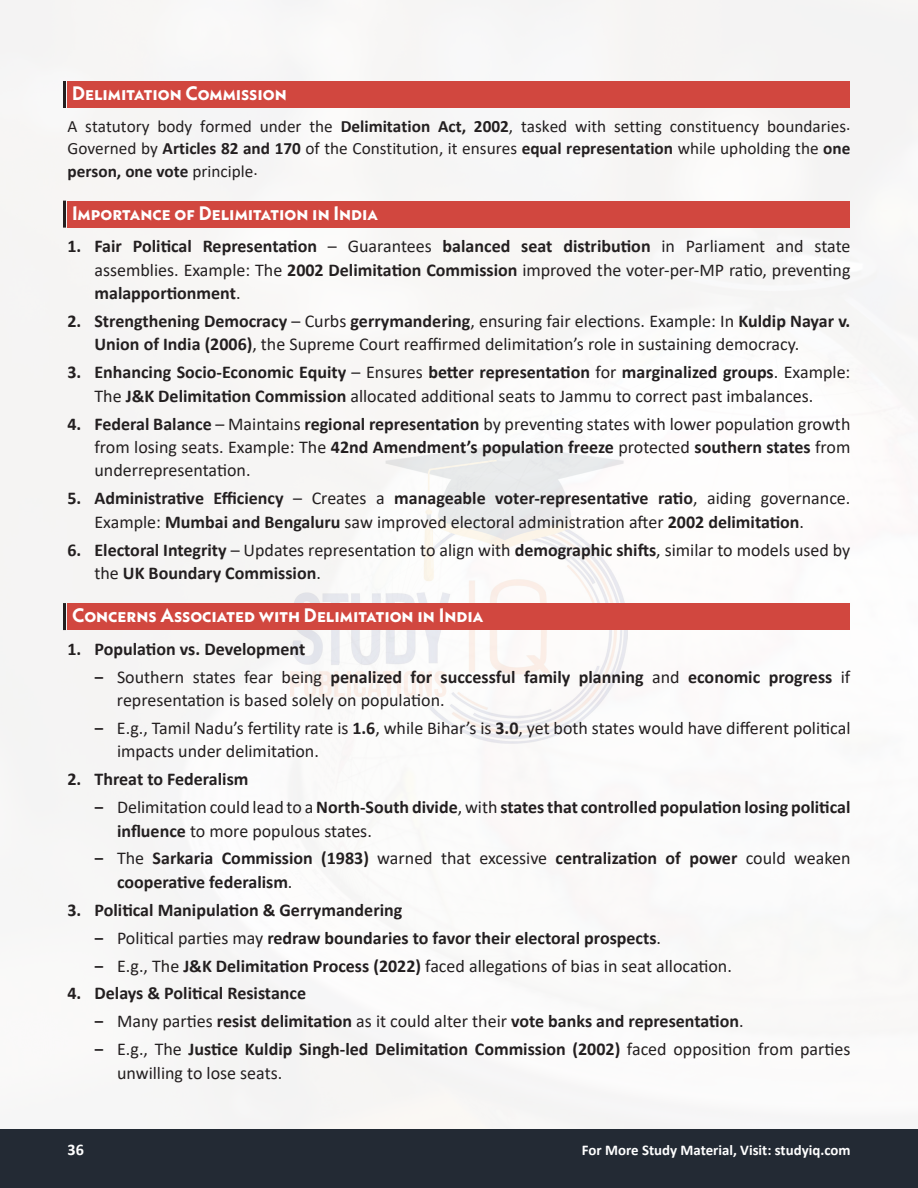
<style>
.page{position:relative;width:918px;height:1188px;background:#fff}
.page>*{position:absolute;margin:0;border:0;box-sizing:border-box;transform-origin:0 0}
.t1{font:700 19.5px "Neue Kabel";color:#fff}
.t2{font:700 18px/27.9px "Calibri";color:#231f20}
.t3{font:18px/23.4px "Calibri";color:#231f20}
.t4{font:17.25px/22.5px "Calibri";color:#231f20;text-align:justify}
.t5{font:700 16.2px "Calibri";color:#fff}
.t6{font:700 14.85px "Calibri";color:#fff}
.s1{font-weight:700}
.s2{font-weight:400}
</style>
<div class="page">
<img style="left:0;top:0;width:918px;height:1130px">
<img style="left:291px;top:445px;width:336px;height:298px">
<div style="left:0;top:1130px;width:918px;height:58px;background:#232a34"></div>
<div style="left:68px;top:81px;width:782px;height:27px;background:#d1473f"></div>
<hr style="left:63px;top:81px;width:3px;height:27px;background:#231f20">
<div style="left:68px;top:201px;width:782px;height:27px;background:#d1473f"></div>
<hr style="left:63px;top:201px;width:3px;height:27px;background:#231f20">
<div style="left:68px;top:603px;width:782px;height:27px;background:#d1473f"></div>
<hr style="left:63px;top:603px;width:3px;height:27px;background:#231f20">
<p class="t1" style="left:72px;top:81px;width:216px">Delimitation Commission</p>
<p class="t4" style="left:68px;top:114px;width:785px">A statutory body formed under the <span class="s1">Delimitation Act, 2002</span>, tasked with setting constituency boundaries.<br>Governed by <span class="s1">Articles 82 and 170</span> of the Constitution, it ensures <span class="s1">equal representation</span> while upholding the <span class="s1">one person, one vote</span> principle.</p>
<p class="t1" style="left:72px;top:201px;width:308px">Importance of Delimitation in India</p>
<p class="t2" style="left:94px;top:234px;width:758px;line-height:23.4px;text-align:justify;text-indent:-27px">1. Fair Political Representation <span class="s2">– Guarantees</span> balanced seat distribution <span class="s2">in Parliament and state assemblies. Example: The</span> 2002 Delimitation Commission <span class="s2">improved the voter-per-MP ratio, preventing </span>malapportionment<span class="s2">.</span></p>
<p class="t3" style="left:94px;top:309px;width:758px;text-indent:-27px"><span class="s1">2. Strengthening Democracy</span> – Curbs <span class="s1">gerrymandering</span>, ensuring fair elections. Example: In <span class="s1">Kuldip Nayar v.<br>Union of India (2006)</span>, the Supreme Court reaffirmed delimitation’s role in sustaining democracy.</p>
<p class="t2" style="left:67px;top:360px;width:785px;line-height:23.4px;text-align:center">3. Enhancing Socio-Economic Equity <span class="s2">– Ensures</span> better representation <span class="s2">for</span> marginalized groups<span class="s2">. Example:<br>The</span> J&amp;K Delimitation Commission <span class="s2">allocated additional seats to Jammu to correct past imbalances.</span></p>
<p class="t3" style="left:94px;top:411px;width:758px;text-align:justify;text-indent:-27px"><span class="s1">4. Federal Balance</span> – Maintains <span class="s1">regional representation</span> by preventing states with lower population growth from losing seats. Example: The <span class="s1">42nd Amendment’s population freeze</span> protected <span class="s1">southern states</span> from underrepresentation.</p>
<p class="t2" style="left:94px;top:486px;width:757px;line-height:23.4px;text-indent:-27px">5. Administrative Efficiency <span class="s2">– Creates a</span> manageable voter-representative ratio<span class="s2">, aiding governance.<br>Example:</span> Mumbai and Bengaluru <span class="s2">saw improved electoral administration after</span> 2002 delimitation<span class="s2">.</span></p>
<p class="t3" style="left:94px;top:537px;width:758px;text-indent:-27px"><span class="s1">6. Electoral Integrity</span> – Updates representation to align with <span class="s1">demographic shifts</span>, similar to models used by the <span class="s1">UK Boundary Commission</span>.</p>
<p class="t1" style="left:72px;top:603px;width:413px">Concerns Associated with Delimitation in India</p>
<p class="t2" style="left:94px;top:635px;width:757px;text-indent:-27px">1. Population vs. Development<br>‒ <span class="s2">Southern states fear being</span> penalized for successful family planning <span class="s2">and</span> economic progress <span class="s2">if</span></p>
<p class="t3" style="left:94px;top:686px;width:758px;line-height:27.9px;text-indent:22px">representation is based solely on population.<br><span class="s1">‒</span> E.g., Tamil Nadu’s fertility rate is <span class="s1">1.6</span>, while Bihar’s is <span class="s1">3.0</span>, yet both states would have different political</p>
<p class="t3" style="left:117px;top:739px;width:203px">impacts under delimitation.</p>
<p class="t2" style="left:95px;top:765px;width:758px;text-indent:-27px">2. Threat to Federalism<br>‒ <span class="s2">Delimitation could lead to a</span> North-South divide<span class="s2">, with</span> states that controlled population losing political</p>
<p class="t2" style="left:95px;top:816px;width:758px;text-indent:22px">influence <span class="s2">to more populous states.<br></span>‒ <span class="s2">The</span> Sarkaria Commission (1983) <span class="s2">warned that excessive</span> centralization of power <span class="s2">could weaken</span></p>
<p class="t2" style="left:117px;top:868px;width:177px">cooperative federalism<span class="s2">.</span></p>
<p class="t2" style="left:95px;top:896px;width:639px;text-indent:-27px">3. Political Manipulation &amp; Gerrymandering<br>‒ <span class="s2">Political parties may</span> redraw boundaries to favor their electoral prospects<span class="s2">.<br></span>‒ <span class="s2">E.g., The</span> J&amp;K Delimitation Process (2022) <span class="s2">faced allegations of bias in seat allocation.</span></p>
<p class="t2" style="left:94px;top:979px;width:758px;text-indent:-27px">4. Delays &amp; Political Resistance<br>‒ <span class="s2">Many parties</span> resist delimitation <span class="s2">as it could alter their</span> vote banks and representation<span class="s2">.<br></span>‒ <span class="s2">E.g., The</span> Justice Kuldip Singh-led Delimitation Commission (2002) <span class="s2">faced opposition from parties</span></p>
<p class="t3" style="left:117px;top:1061px;width:167px">unwilling to lose seats.</p>
<p class="t5" style="left:68px;top:1138px;width:18px">36</p>
<p class="t6" style="left:582px;top:1140px;width:270px">For More Study Material, Visit: studyiq.com</p>
</div>
